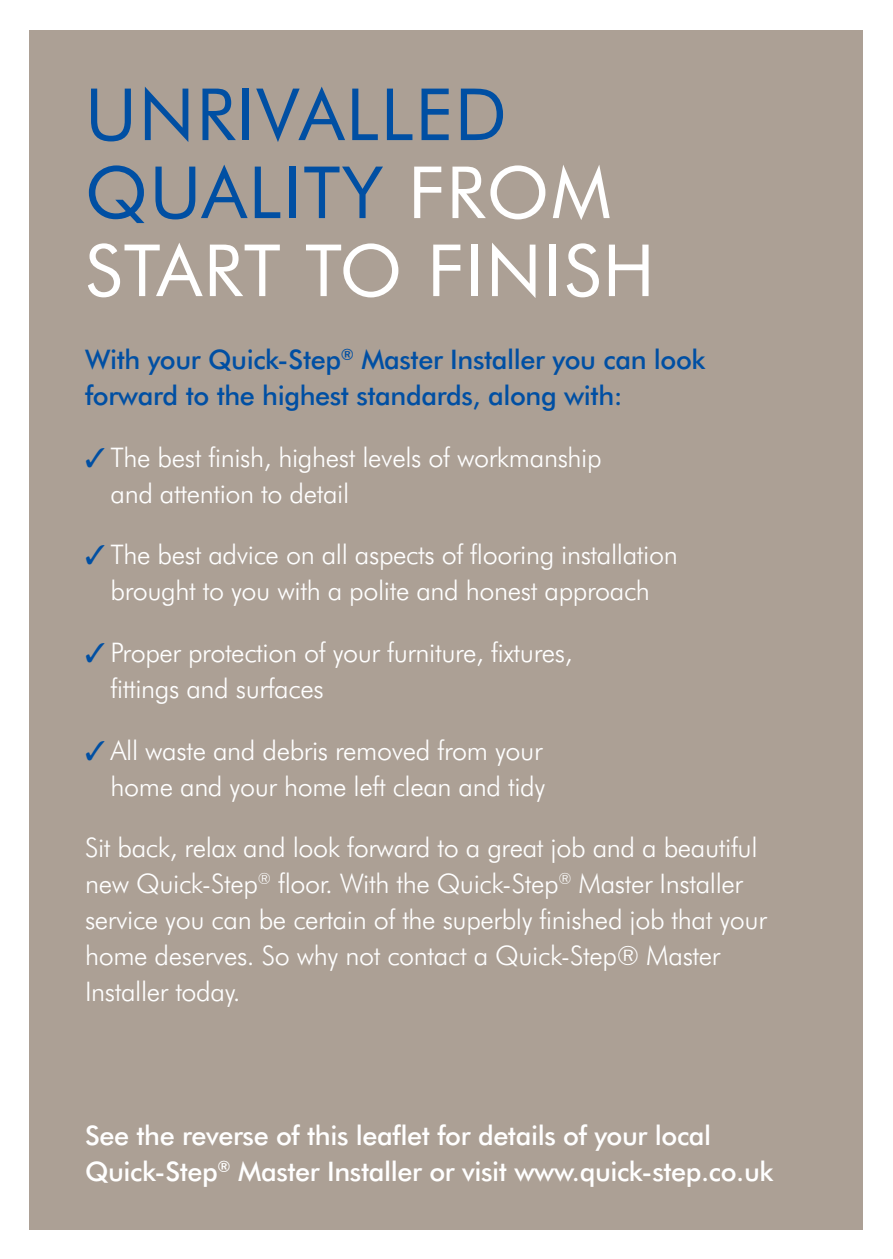
<style>
.page{position:relative;width:893px;height:1259px;background:#fff}
.page>*{position:absolute;margin:0;border:0;box-sizing:border-box;transform-origin:0 0}
.t1{font:72px/78px "Futura BT";letter-spacing:.025em;color:#004fa3}
.t2{font:300 27px/36px "Futura BT";letter-spacing:-.015em;color:#fff}
.t3{font:500 27px/36px "Futura BT";letter-spacing:-.015em;color:#fff}
.t4{font:500 27px/36px "Futura BT";letter-spacing:-.015em;color:#004fa3}
.s1{color:#fff}
.s2{color:#004fa3}
</style>
<div class="page">
<div style="left:30px;top:30px;width:833px;height:1199px;background:#aca095"></div>
<h1 class="t1" style="left:85px;top:75px;width:571px">UNRIVALLED<br>QUALITY <span class="s1">FROM<br>START TO FINISH</span></h1>
<p class="t4" style="left:85px;top:341px;width:622px">With your Quick-Step<sup>®</sup> Master Installer you can look forward to the highest standards, along with:</p>
<p class="t2" style="left:111px;top:439px;width:493px;text-indent:-25px"><span class="s2">✓</span> The best finish, highest levels of workmanship and attention to detail</p>
<p class="t2" style="left:85px;top:536px;width:594px;text-align:center"><span class="s2">✓</span> The best advice on all aspects of flooring installation brought to you with a polite and honest approach</p>
<p class="t2" style="left:111px;top:634px;width:463px;text-indent:-25px"><span class="s2">✓</span> Proper protection of your furniture, fixtures, fittings and surfaces</p>
<p class="t2" style="left:85px;top:731px;width:462px;text-align:right"><span class="s2">✓</span> All waste and debris removed from your home and your home left clean and tidy</p>
<p class="t2" style="left:85px;top:829px;width:683px">Sit back, relax and look forward to a great job and a beautiful new Quick-Step<sup>®</sup> floor. With the Quick-Step<sup>®</sup> Master Installer service you can be certain of the superbly finished job that your home deserves. So why not contact a Quick-Step® Master Installer today.</p>
<p class="t3" style="left:85px;top:1117px;width:690px">See the reverse of this leaflet for details of your local<br>Quick-Step<sup>®</sup> Master Installer or visit www.quick-step.co.uk</p>
</div>
